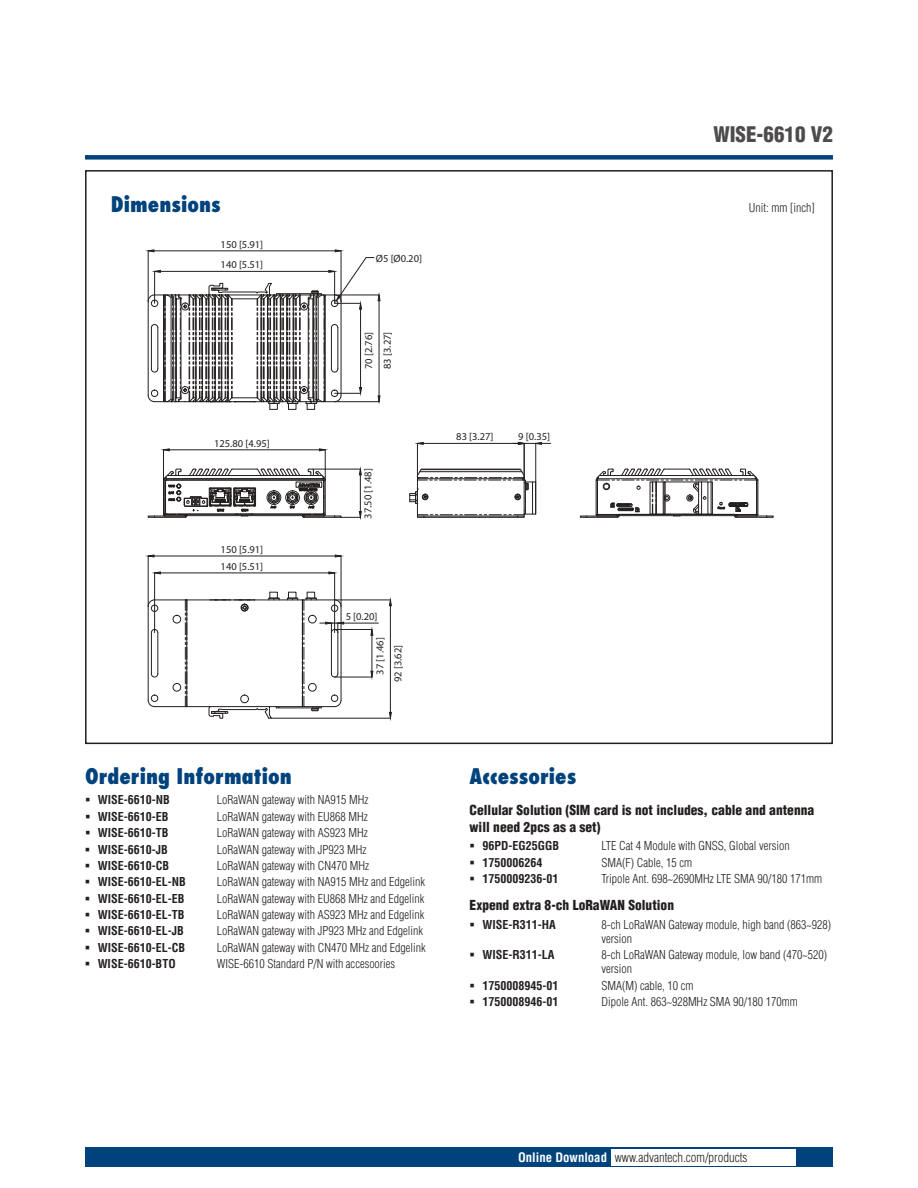
<style>
.page{position:relative;width:918px;height:1188px;background:#fff}
.page>*{position:absolute;margin:0;border:0;box-sizing:border-box;transform-origin:0 0}
.t1{font:800 condensed 21px "Futura";color:#00437c}
.t2{font:900 condensed 21px "Helvetica";color:#4e4b4c}
.t3{font:900 condensed 13.5px/16.5px "Helvetica";color:#241f1f}
.t4{font:300 condensed 12.75px "Helvetica";color:#241f1f}
.t5{font:300 condensed 12px/14.2px "Helvetica";color:#241f1f}
.t6{font:700 condensed 12px "Helvetica";color:#241f1f}
.t7{font:10.5px/18.6px "Myriad Pro";color:#241f1f}
.s1{font-weight:700;color:#fff}
</style>
<div class="page">
<div style="left:85px;top:155px;width:748px;height:5px;background:#00437c"></div>
<div style="left:85px;top:1147px;width:748px;height:20px;background:#00437c"></div>
<div style="left:611px;top:1149px;width:184px;height:16px;background:#fff"></div>
<div style="left:85px;top:170px;width:748px;height:574px;background:#fff;border:2px solid #241f1f"></div>
<hr style="left:304px;top:516px;width:31px;height:1px;background:#241f1f">
<hr style="left:304px;top:517px;width:31px;height:1px;background:#241f1f">
<svg style="left:147px;top:468px;width:179px;height:50px"></svg>
<hr style="left:313px;top:469px;width:47px;height:1px;background:#241f1f">
<hr style="left:360px;top:475px;width:1px;height:37px;background:#241f1f">
<svg style="left:334px;top:511px;width:28px;height:9px"></svg>
<svg style="left:358px;top:466px;width:4px;height:10px"></svg>
<hr style="left:163px;top:450px;width:1px;height:30px;background:#241f1f">
<hr style="left:325px;top:450px;width:1px;height:30px;background:#241f1f">
<hr style="left:169px;top:449px;width:150px;height:1px;background:#241f1f">
<svg style="left:160px;top:448px;width:10px;height:4px"></svg>
<svg style="left:319px;top:448px;width:9px;height:4px"></svg>
<div style="left:535px;top:482px;width:1px;height:32px;border:1px solid #241f1f"></div>
<svg style="left:409px;top:469px;width:124px;height:49px"></svg>
<hr style="left:417px;top:443px;width:1px;height:32px;background:#241f1f">
<hr style="left:423px;top:443px;width:95px;height:1px;background:#241f1f">
<svg style="left:414px;top:442px;width:10px;height:3px"></svg>
<hr style="left:535px;top:443px;width:1px;height:39px;background:#241f1f">
<hr style="left:524px;top:443px;width:1px;height:37px;background:#241f1f">
<svg style="left:513px;top:442px;width:38px;height:3px"></svg>
<svg style="left:145px;top:249px;width:236px;height:161px"></svg>
<div style="left:173px;top:683px;width:8px;height:9px;border:1px solid #241f1f;border-radius:50%"></div>
<div style="left:151px;top:605px;width:7px;height:7px;border:1px solid #241f1f;border-radius:50%"></div>
<div style="left:151px;top:695px;width:7px;height:7px;border:1px solid #241f1f;border-radius:50%"></div>
<svg style="left:151px;top:629px;width:8px;height:4px"></svg>
<hr style="left:151px;top:633px;width:1px;height:41px;background:#241f1f">
<svg style="left:151px;top:673px;width:8px;height:5px"></svg>
<hr style="left:157px;top:633px;width:1px;height:41px;background:#241f1f">
<hr style="left:155px;top:706px;width:30px;height:1px;background:#241f1f">
<svg style="left:147px;top:699px;width:8px;height:8px"></svg>
<hr style="left:148px;top:606px;width:1px;height:94px;background:#241f1f">
<svg style="left:147px;top:599px;width:7px;height:8px"></svg>
<hr style="left:155px;top:600px;width:30px;height:1px;background:#241f1f">
<div style="left:173px;top:615px;width:8px;height:8px;border:1px solid #241f1f;border-radius:50%"></div>
<hr style="left:187px;top:706px;width:115px;height:1px;background:#241f1f">
<hr style="left:187px;top:600px;width:115px;height:1px;background:#241f1f">
<svg style="left:185px;top:600px;width:3px;height:107px"></svg>
<hr style="left:335px;top:600px;width:55px;height:1px;background:#241f1f">
<hr style="left:271px;top:718px;width:119px;height:1px;background:#241f1f">
<hr style="left:390px;top:606px;width:1px;height:106px;background:#241f1f">
<svg style="left:389px;top:597px;width:3px;height:10px"></svg>
<svg style="left:389px;top:712px;width:3px;height:9px"></svg>
<hr style="left:148px;top:556px;width:1px;height:50px;background:#241f1f">
<hr style="left:341px;top:556px;width:1px;height:50px;background:#241f1f">
<hr style="left:154px;top:556px;width:181px;height:1px;background:#241f1f">
<svg style="left:145px;top:554px;width:10px;height:4px"></svg>
<svg style="left:334px;top:554px;width:10px;height:4px"></svg>
<hr style="left:154px;top:573px;width:1px;height:60px;background:#241f1f">
<hr style="left:334px;top:573px;width:1px;height:60px;background:#241f1f">
<hr style="left:160px;top:573px;width:169px;height:1px;background:#241f1f">
<svg style="left:152px;top:571px;width:9px;height:4px"></svg>
<svg style="left:328px;top:571px;width:10px;height:4px"></svg>
<hr style="left:335px;top:677px;width:37px;height:1px;background:#241f1f">
<hr style="left:335px;top:629px;width:37px;height:1px;background:#241f1f">
<hr style="left:372px;top:635px;width:1px;height:36px;background:#241f1f">
<svg style="left:370px;top:670px;width:4px;height:10px"></svg>
<svg style="left:370px;top:627px;width:4px;height:9px"></svg>
<hr style="left:344px;top:623px;width:34px;height:1px;background:#241f1f">
<svg style="left:208px;top:591px;width:136px;height:128px"></svg>
<hr style="left:736px;top:516px;width:31px;height:1px;background:#241f1f">
<hr style="left:736px;top:517px;width:31px;height:1px;background:#241f1f">
<svg style="left:766px;top:516px;width:8px;height:2px"></svg>
<svg style="left:580px;top:468px;width:179px;height:50px"></svg>
<h1 class="t2" style="left:713px;top:121px;width:121px">WISE-6610 V2</h1>
<h1 class="t1" style="left:111px;top:191px;width:111px">Dimensions</h1>
<p class="t5" style="left:749px;top:201px;width:67px">Unit: mm [inch]</p>
<p class="t7" style="left:221px;top:235px;width:44px">150 [5.91]</p>
<p class="t7" style="left:221px;top:255px;width:44px">140 [5.51]</p>
<p class="t7" style="left:214px;top:434px;width:57px">125.80 [4.95]</p>
<p class="t7" style="left:221px;top:541px;width:44px;line-height:17px">150 [5.91]<br>140 [5.51]</p>
<p class="t7" style="left:376px;top:249px;width:48px">Ø5 [Ø0.20]</p>
<p class="t7" style="left:359px;top:369px;width:39px;rotate:-90deg">70 [2.76]<br>83 [3.27]</p>
<p class="t7" style="left:358px;top:519px;width:52px;rotate:-90deg">37.50 [1.48]</p>
<p class="t7" style="left:456px;top:427px;width:39px">83 [3.27]</p>
<p class="t7" style="left:518px;top:427px;width:33px">9 [0.35]</p>
<p class="t7" style="left:346px;top:607px;width:33px">5 [0.20]</p>
<p class="t7" style="left:371px;top:675px;width:39px;rotate:-90deg">37 [1.46]</p>
<p class="t7" style="left:389px;top:682px;width:39px;rotate:-90deg">92 [3.62]</p>
<h1 class="t1" style="left:85px;top:763px;width:208px">Ordering Information</h1>
<p class="t6" style="left:98px;top:793px;width:73px">WISE-6610-NB</p>
<p class="t5" style="left:217px;top:793px;width:153px">LoRaWAN gateway with NA915 MHz</p>
<p class="t6" style="left:98px;top:809px;width:72px">WISE-6610-EB</p>
<p class="t5" style="left:217px;top:809px;width:153px">LoRaWAN gateway with EU868 MHz</p>
<p class="t6" style="left:98px;top:825px;width:72px">WISE-6610-TB</p>
<p class="t5" style="left:217px;top:826px;width:153px">LoRaWAN gateway with AS923 MHz</p>
<p class="t6" style="left:98px;top:842px;width:71px">WISE-6610-JB</p>
<p class="t5" style="left:217px;top:842px;width:151px">LoRaWAN gateway with JP923 MHz</p>
<p class="t6" style="left:98px;top:858px;width:73px">WISE-6610-CB</p>
<p class="t5" style="left:217px;top:858px;width:154px">LoRaWAN gateway with CN470 MHz</p>
<p class="t6" style="left:98px;top:874px;width:89px">WISE-6610-EL-NB</p>
<p class="t5" style="left:217px;top:875px;width:210px">LoRaWAN gateway with NA915 MHz and Edgelink</p>
<p class="t6" style="left:98px;top:891px;width:88px">WISE-6610-EL-EB</p>
<p class="t5" style="left:217px;top:891px;width:209px">LoRaWAN gateway with EU868 MHz and Edgelink</p>
<p class="t6" style="left:98px;top:907px;width:88px">WISE-6610-EL-TB</p>
<p class="t5" style="left:217px;top:908px;width:209px">LoRaWAN gateway with AS923 MHz and Edgelink</p>
<p class="t6" style="left:98px;top:924px;width:87px">WISE-6610-EL-JB</p>
<p class="t5" style="left:217px;top:924px;width:208px">LoRaWAN gateway with JP923 MHz and Edgelink</p>
<p class="t6" style="left:98px;top:940px;width:89px">WISE-6610-EL-CB</p>
<p class="t5" style="left:217px;top:940px;width:211px">LoRaWAN gateway with CN470 MHz and Edgelink</p>
<p class="t6" style="left:98px;top:956px;width:79px">WISE-6610-BTO</p>
<p class="t5" style="left:217px;top:957px;width:180px">WISE-6610 Standard P/N with accesoories</p>
<h1 class="t1" style="left:470px;top:763px;width:108px">Accessories</h1>
<p class="t3" style="left:470px;top:802px;width:346px">Cellular Solution (SIM card is not includes, cable and antenna will need 2pcs as a set)</p>
<p class="t6" style="left:482px;top:838px;width:78px">96PD-EG25GGB</p>
<p class="t5" style="left:601px;top:839px;width:190px">LTE Cat 4 Module with GNSS, Global version</p>
<p class="t6" style="left:482px;top:855px;width:61px">1750006264</p>
<p class="t5" style="left:601px;top:855px;width:92px">SMA(F) Cable, 15 cm</p>
<p class="t6" style="left:482px;top:871px;width:77px">1750009236-01</p>
<p class="t5" style="left:601px;top:871px;width:222px">Tripole Ant. 698~2690MHz LTE SMA 90/180 171mm</p>
<p class="t3" style="left:470px;top:897px;width:206px">Expend extra 8-ch LoRaWAN Solution</p>
<p class="t6" style="left:482px;top:917px;width:75px">WISE-R311-HA</p>
<p class="t5" style="left:601px;top:917px;width:231px">8-ch LoRaWAN Gateway module, high band (863~928) version</p>
<p class="t6" style="left:482px;top:947px;width:73px">WISE-R311-LA</p>
<p class="t5" style="left:601px;top:948px;width:227px">8-ch LoRaWAN Gateway module, low band (470~520) version</p>
<p class="t6" style="left:482px;top:978px;width:77px">1750008945-01</p>
<p class="t5" style="left:601px;top:978px;width:93px">SMA(M) cable, 10 cm</p>
<p class="t6" style="left:482px;top:994px;width:77px">1750008946-01</p>
<p class="t5" style="left:601px;top:995px;width:198px">Dipole Ant. 863~928MHz SMA 90/180 170mm</p>
<p class="t4" style="left:518px;top:1149px;width:231px"><span class="s1">Online Download</span> www.advantech.com/products</p>
</div>
